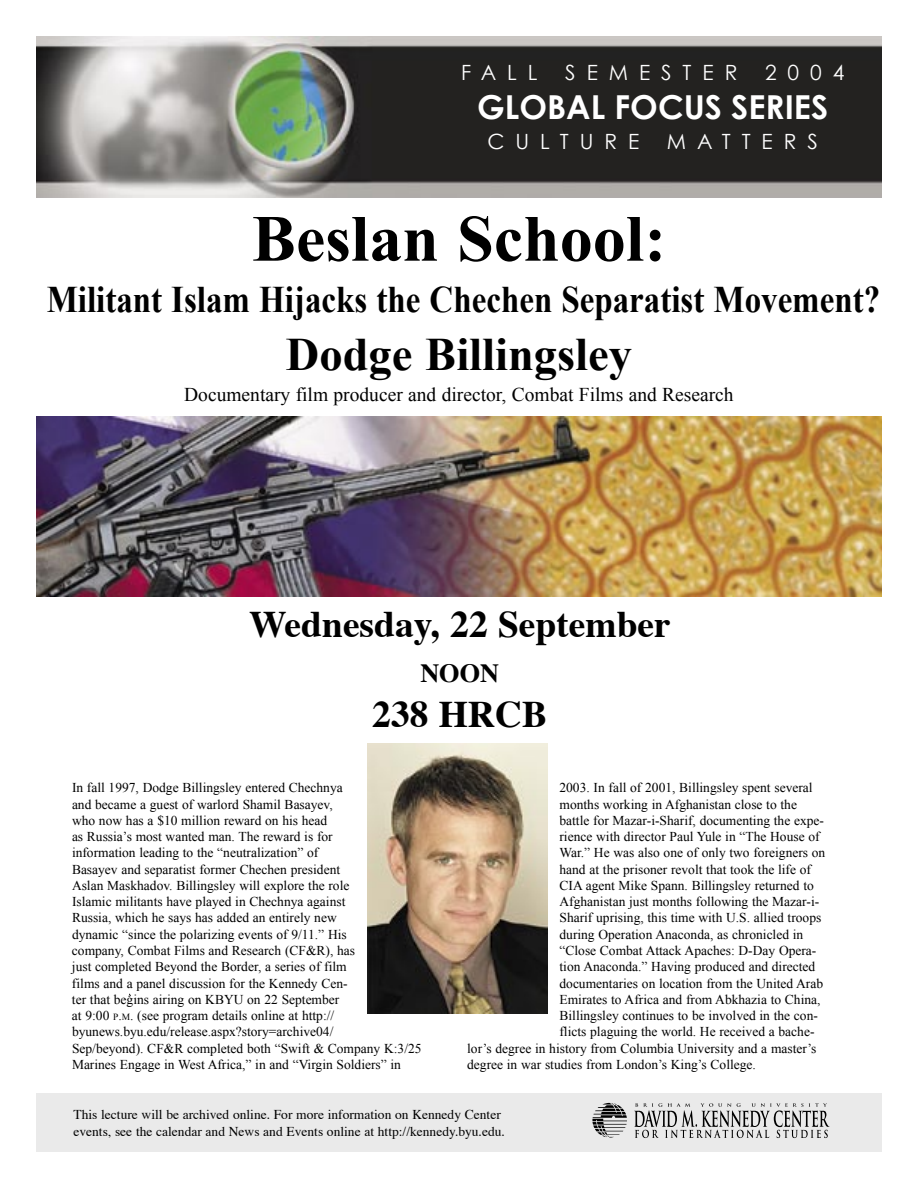
<style>
.page{position:relative;width:918px;height:1188px;background:#fff}
.page>*{position:absolute;margin:0;border:0;box-sizing:border-box;transform-origin:0 0}
.t1{font:700 66px "Times New Roman";color:#000}
.t2{font:700 46.5px "Times New Roman";color:#000}
.t3{font:700 37.5px "Times New Roman";color:#000;scale:.88 1}
.t4{font:700 37.5px "Times";color:#000}
.t5{font:700 33px "Century Gothic";color:#fff}
.t6{font:700 26.25px "Times";color:#000}
.t7{font:21px "Century Gothic";letter-spacing:.52em;color:#fff}
.t8{font:19.5px "Times New Roman";color:#000}
.t9{font:13.5px/16.2px "Times New Roman";color:#000}
.t10{font:13.5px/16.2px "Times";color:#000}
.s1{font-size:9.45px}
</style>
<div class="page">
<div style="left:36px;top:1093px;width:846px;height:59px;background:#eaeaea"></div>
<svg style="left:592px;top:1103px;width:35px;height:35px"></svg>
<svg style="left:634px;top:1103px;width:195px;height:35px"></svg>
<img style="left:36px;top:36px;width:846px;height:162px">
<img style="left:368px;top:744px;width:180px;height:270px">
<img style="left:36px;top:417px;width:846px;height:179px">
<h3 class="t7" style="left:461px;top:59px;width:78px">FALL</h3>
<h3 class="t7" style="left:565px;top:59px;width:174px">SEMESTER</h3>
<h3 class="t7" style="left:765px;top:59px;width:81px">2004</h3>
<h3 class="t5" style="left:477px;top:86px;width:353px">GLOBAL FOCUS SERIES</h3>
<h3 class="t7" style="left:487px;top:129px;width:153px">CULTURE</h3>
<h3 class="t7" style="left:667px;top:129px;width:153px">MATTERS</h3>
<h1 class="t1" style="left:252px;top:200px;width:416px">Beslan School:</h1>
<h3 class="t3" style="left:47px;top:277px;width:949px">Militant Islam Hijacks the Chechen Separatist Movement?</h3>
<h2 class="t2" style="left:286px;top:327px;width:348px">Dodge Billingsley</h2>
<h3 class="t8" style="left:184px;top:383px;width:551px">Documentary film producer and director, Combat Films and Research</h3>
<h3 class="t4" style="left:249px;top:599px;width:423px">Wednesday, 22 September</h3>
<h3 class="t6" style="left:420px;top:656px;width:80px">NOON</h3>
<h3 class="t4" style="left:372px;top:689px;width:176px">238 HRCB</h3>
<p class="t9" style="left:72px;top:780px;width:351px">In fall 1997, Dodge Billingsley entered Chechnya<br>and became a guest of warlord Shamil Basayev,<br>who now has a $10 million reward on his head<br>as Russia’s most wanted man. The reward is for<br>information leading to the “neutralization” of<br>Basayev and separatist former Chechen president<br>Aslan Maskhadov. Billingsley will explore the role<br>Islamic militants have played in Chechnya against<br>Russia, which he says has added an entirely new<br>dynamic “since the polarizing events of 9/11.” His<br>company, Combat Films and Research (CF&amp;R), has<br>just completed Beyond the Border, a series of film<br>films and a panel discussion for the Kennedy Cen-<br>ter that begins airing on KBYU on 22 September<br>at 9:00 <span class="s1">P</span>.<span class="s1">M</span>. (see program details online at http:// byunews.byu.edu/release.aspx?story=archive04/<br>Sep/beyond). CF&amp;R completed both “Swift &amp; Company K:3/25<br>Marines Engage in West Africa,” in and “Virgin Soldiers” in</p>
<p class="t9" style="left:559px;top:780px;width:255px">2003. In fall of 2001, Billingsley spent several</p>
<p class="t9" style="left:559px;top:796px;width:239px">months working in Afghanistan close to the</p>
<p class="t9" style="left:559px;top:812px;width:266px">battle for Mazar-i-Sharif, documenting the expe-</p>
<p class="t9" style="left:559px;top:828px;width:262px">rience with director Paul Yule in “The House of</p>
<p class="t9" style="left:559px;top:845px;width:267px">War.” He was also one of only two foreigners on</p>
<p class="t9" style="left:560px;top:861px;width:253px">hand at the prisoner revolt that took the life of</p>
<p class="t9" style="left:560px;top:877px;width:256px">CIA agent Mike Spann. Billingsley returned to</p>
<p class="t9" style="left:560px;top:893px;width:261px">Afghanistan just months following the Mazar-i-</p>
<p class="t9" style="left:560px;top:910px;width:263px">Sharif uprising, this time with U.S. allied troops</p>
<p class="t9" style="left:560px;top:926px;width:245px">during Operation Anaconda, as chronicled in</p>
<p class="t9" style="left:560px;top:942px;width:258px">“Close Combat Attack Apaches: D-Day Opera-</p>
<p class="t9" style="left:560px;top:958px;width:257px">tion Anaconda.” Having produced and directed</p>
<p class="t9" style="left:560px;top:975px;width:265px">documentaries on location from the United Arab</p>
<p class="t9" style="left:560px;top:991px;width:263px">Emirates to Africa and from Abkhazia to China,</p>
<p class="t9" style="left:560px;top:1007px;width:260px">Billingsley continues to be involved in the con-</p>
<p class="t9" style="left:559px;top:1024px;width:257px">flicts plaguing the world. He received a bache-</p>
<p class="t9" style="left:467px;top:1040px;width:351px">lor’s degree in history from Columbia University and a master’s</p>
<p class="t9" style="left:467px;top:1056px;width:290px">degree in war studies from London’s King’s College.</p>
<p class="t10" style="left:74px;top:1107px;width:433px">This lecture will be archived online. For more information on Kennedy Center events, see the calendar and News and Events online at http://kennedy.byu.edu.</p>
</div>
